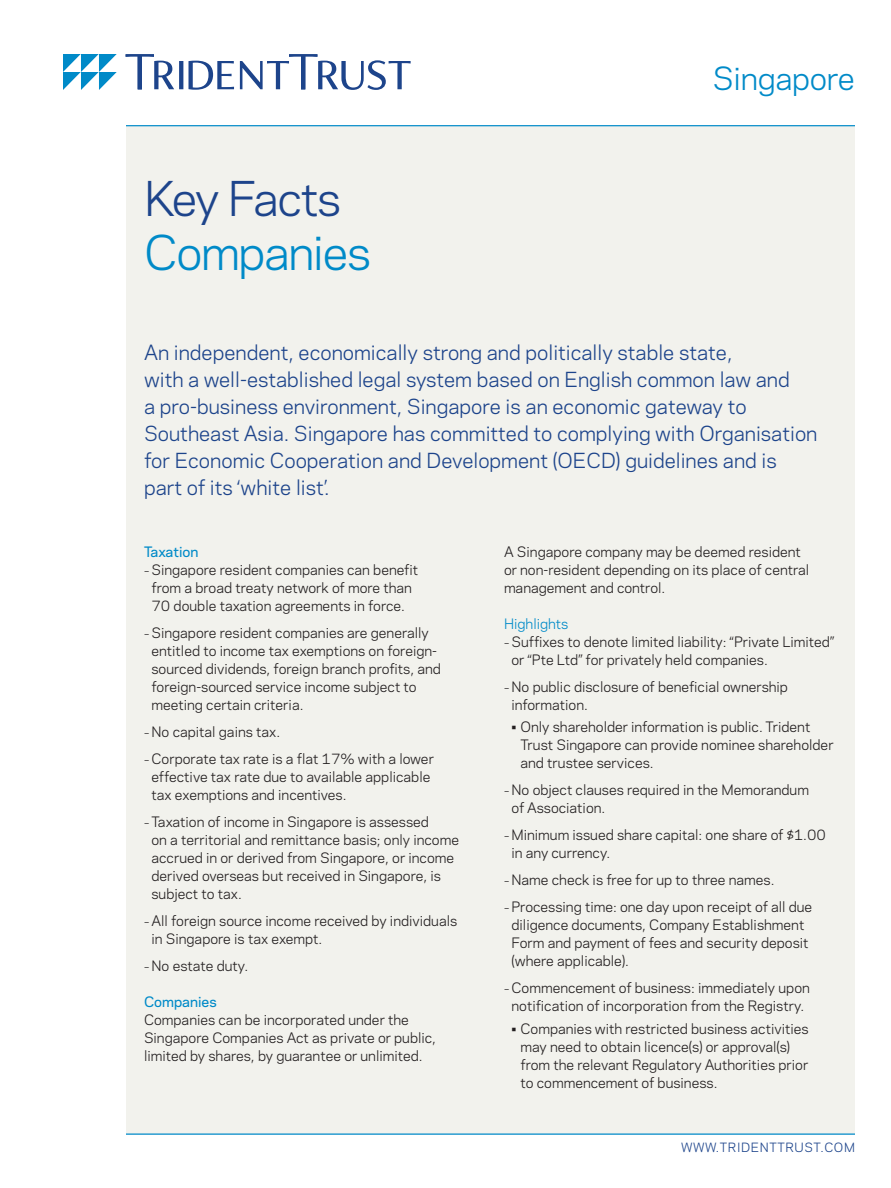
<style>
.page{position:relative;width:891px;height:1188px;background:#fff}
.page>*{position:absolute;margin:0;border:0;box-sizing:border-box;transform-origin:0 0}
.t1{font:45px "Polaris";letter-spacing:-.03em;color:#008ac8}
.t2{font:45px "Polaris";letter-spacing:-.04em;color:#1d448b}
.t3{font:30px "Polaris";letter-spacing:-.01em;color:#008ac8}
.Intro_Text{font:19.5px/27px "Polaris";color:#1d448b}
._1st_Paragraph{font:13.5px/18px "Polaris";color:#231f20}
.Head_1{font:500 13.5px "Polaris";color:#008ac8}
.Head_2{font:13.5px "Polaris";color:#008ac8}
.t4{font:12px "Polaris";letter-spacing:.05em;color:#1d448b}
.s1{font-size:10.5px}
</style>
<div class="page">
<div style="left:126px;top:126px;width:729px;height:1008px;background:#f2f2ed"></div>
<hr style="left:126px;top:126px;width:729px;height:1px;background:#008ac8">
<hr style="left:126px;top:1134px;width:729px;height:1px;background:#008ac8">
<svg style="left:126px;top:54px;width:285px;height:36px"></svg>
<svg style="left:63px;top:54px;width:54px;height:36px"></svg>
<h1 class="t2" style="left:144px;top:165px;width:199px">Key Facts</h1>
<h1 class="t1" style="left:144px;top:219px;width:228px">Companies</h1>
<h2 class="t3" style="left:713px;top:56px;width:144px">Singapore</h2>
<p class="Intro_Text" style="left:144px;top:338px;width:675px">An independent, economically strong and politically stable state,<br>with a well-established legal system based on English common law and<br>a pro-business environment, Singapore is an economic gateway to Southeast Asia. Singapore has committed to complying with Organisation for Economic Cooperation and Development (OECD) guidelines and is part of its ‘white list’.</p>
<p class="Head_1" style="left:144px;top:541px;width:56px">Taxation</p>
<p class="_1st_Paragraph" style="left:144px;top:560px;width:276px;text-align:center"><span class="s1">–</span> Singapore resident companies can benefit from a broad treaty network of more than<br>70 double taxation agreements in force.</p>
<p class="_1st_Paragraph" style="left:152px;top:623px;width:291px;text-indent:-8px"><span class="s1">–</span> Singapore resident companies are generally entitled to income tax exemptions on foreign&shy;sourced dividends, foreign branch profits, and foreign-sourced service income subject to meeting certain criteria.</p>
<p class="_1st_Paragraph" style="left:144px;top:722px;width:138px"><span class="s1">–</span> No capital gains tax.</p>
<p class="_1st_Paragraph" style="left:152px;top:749px;width:284px;text-indent:-8px"><span class="s1">–</span> Corporate tax rate is a flat 17% with a lower effective tax rate due to available applicable tax exemptions and incentives.</p>
<p class="_1st_Paragraph" style="left:152px;top:812px;width:309px;text-indent:-8px"><span class="s1">–</span> Taxation of income in Singapore is assessed<br>on a territorial and remittance basis; only income accrued in or derived from Singapore, or income derived overseas but received in Singapore, is subject to tax.</p>
<p class="_1st_Paragraph" style="left:152px;top:911px;width:307px;text-indent:-8px"><span class="s1">–</span> All foreign source income received by individuals in Singapore is tax exempt.</p>
<p class="_1st_Paragraph" style="left:144px;top:956px;width:106px"><span class="s1">–</span> No estate duty.</p>
<p class="Head_1" style="left:144px;top:991px;width:74px">Companies</p>
<p class="_1st_Paragraph" style="left:144px;top:1010px;width:294px">Companies can be incorporated under the<br>Singapore Companies Act as private or public, limited by shares, by guarantee or unlimited.</p>
<p class="_1st_Paragraph" style="left:504px;top:542px;width:307px">A Singapore company may be deemed resident or non-resident depending on its place of central management and control.</p>
<p class="Head_2" style="left:504px;top:613px;width:66px">Highlights</p>
<p class="_1st_Paragraph" style="left:512px;top:632px;width:324px;text-indent:-8px"><span class="s1">–</span> Suffixes to denote limited liability: “Private Limited” or “Pte Ltd” for privately held companies.</p>
<p class="_1st_Paragraph" style="left:512px;top:677px;width:278px;text-indent:-8px"><span class="s1">–</span> No public disclosure of beneficial ownership information.</p>
<p class="_1st_Paragraph" style="left:520px;top:717px;width:315px;text-indent:-9px">• Only shareholder information is public. Trident<br>Trust Singapore can provide nominee shareholder and trustee services.</p>
<p class="_1st_Paragraph" style="left:512px;top:780px;width:299px;text-indent:-8px"><span class="s1">–</span> No object clauses required in the Memorandum of Association.</p>
<p class="_1st_Paragraph" style="left:512px;top:825px;width:316px;text-indent:-8px"><span class="s1">–</span> Minimum issued share capital: one share of $1.00 in any currency.</p>
<p class="_1st_Paragraph" style="left:504px;top:870px;width:272px"><span class="s1">–</span> Name check is free for up to three names.</p>
<p class="_1st_Paragraph" style="left:512px;top:897px;width:302px;text-indent:-8px"><span class="s1">–</span> Processing time: one day upon receipt of all due diligence documents, Company Establishment Form and payment of fees and security deposit (where applicable).</p>
<p class="_1st_Paragraph" style="left:504px;top:978px;width:307px;text-align:center"><span class="s1">–</span> Commencement of business: immediately upon notification of incorporation from the Registry.</p>
<p class="_1st_Paragraph" style="left:520px;top:1019px;width:290px;text-indent:-9px">• Companies with restricted business activities may need to obtain licence(s) or approval(s) from the relevant Regulatory Authorities prior to commencement of business.</p>
<p class="t4" style="left:681px;top:1138px;width:175px">WWW.TRIDENTTRUST.COM</p>
</div>
